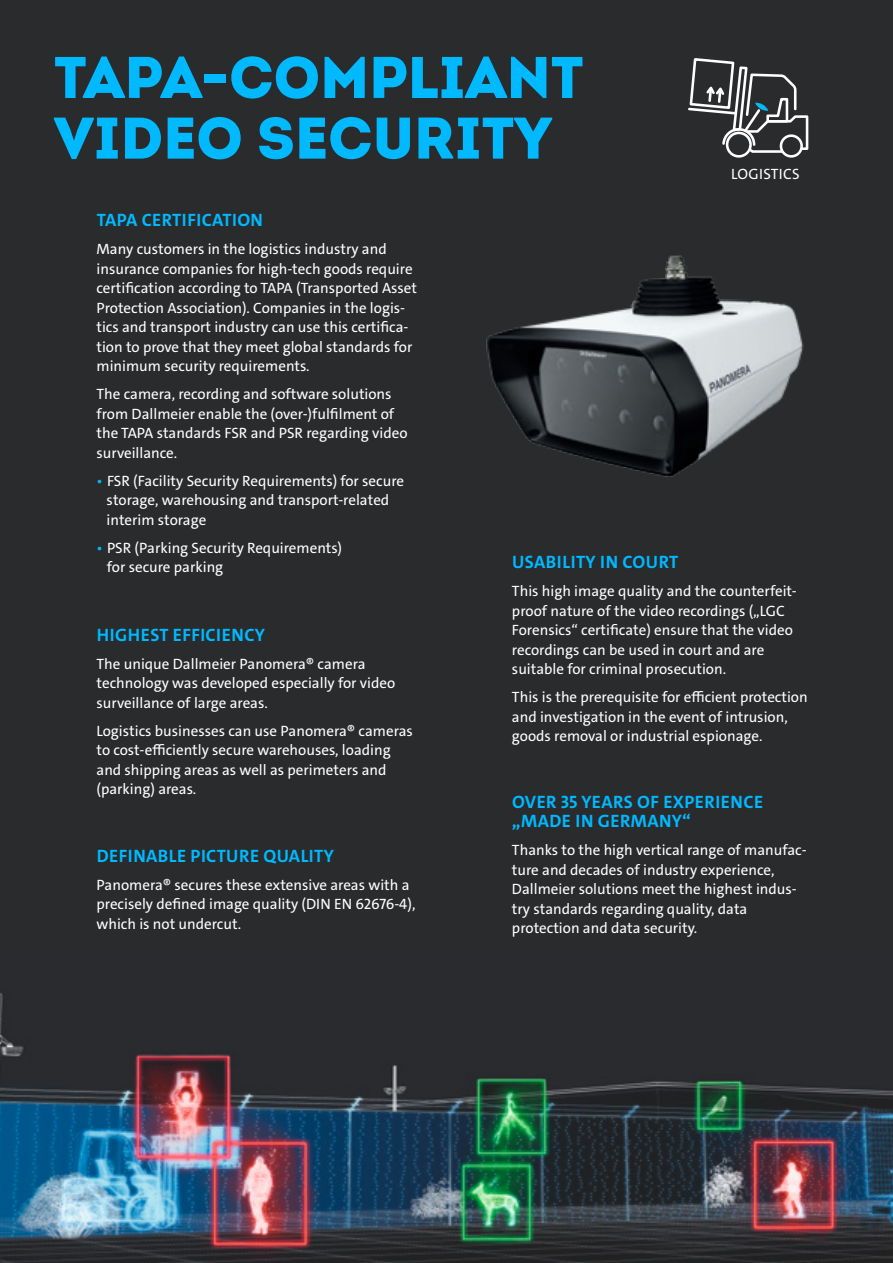
<style>
.page{position:relative;width:893px;height:1263px;background:#292b2d}
.page>*{position:absolute;margin:0;border:0;box-sizing:border-box;transform-origin:0 0}
.t1{font:58.65px/60.6px "Intro Black Caps";color:#00b9ff}
.t2{font:700 18px/19.5px "The Sans C4 s";letter-spacing:.025em;color:#00b9ff}
.t3{font:15px/19.5px "The Sans C4 s";color:#fff}
.t4{font:15px "The Sans C4 s";letter-spacing:.025em;color:#fff}
.s1{color:#00b9ff}
</style>
<div class="page">
<img style="left:0;top:993px;width:893px;height:270px">
<img style="left:486px;top:255px;width:318px;height:222px">
<div style="left:726px;top:132px;width:26px;height:26px;border:3px solid #fff;border-radius:50%"></div>
<div style="left:780px;top:134px;width:23px;height:24px;border:3px solid #fff;border-radius:50%"></div>
<svg style="left:688px;top:58px;width:121px;height:96px"></svg>
<h1 class="t1" style="left:54px;top:46px;width:531px">TAPA-COMPLIANT<br>VIDEO SECURITY</h1>
<p class="t4" style="left:731px;top:164px;width:70px">LOGISTICS</p>
<p class="t2" style="left:97px;top:211px;width:168px">TAPA CERTIFICATION</p>
<p class="t3" style="left:97px;top:240px;width:322px">Many customers in the logistics industry and insurance companies for high-tech goods require certification according to TAPA (Transported Asset Protection Association). Companies in the logis&shy;tics and transport industry can use this certifica&shy;tion to prove that they meet global standards for minimum security requirements.</p>
<p class="t3" style="left:97px;top:385px;width:312px">The camera, recording and software solutions from Dallmeier enable the (over-)fulfilment of the TAPA standards FSR and PSR regarding video surveillance.</p>
<p class="t3" style="left:107px;top:471px;width:299px;text-indent:-10px"><span class="s1">•</span> FSR (Facility Security Requirements) for secure storage, warehousing and transport-related interim storage</p>
<p class="t3" style="left:107px;top:538px;width:237px;text-indent:-10px"><span class="s1">•</span> PSR (Parking Security Requirements) for secure parking</p>
<p class="t2" style="left:97px;top:625px;width:170px">HIGHEST EFFICIENCY</p>
<p class="t3" style="left:97px;top:654px;width:300px">The unique Dallmeier Panomera® camera technology was developed especially for video surveillance of large areas.</p>
<p class="t3" style="left:97px;top:721px;width:318px">Logistics businesses can use Panomera® cameras to cost-efficiently secure warehouses, loading and shipping areas as well as perimeters and (parking) areas.</p>
<p class="t2" style="left:97px;top:846px;width:239px">DEFINABLE PICTURE QUALITY</p>
<p class="t3" style="left:97px;top:875px;width:320px">Panomera® secures these extensive areas with a precisely defined image quality (DIN EN 62676-4), which is not undercut.</p>
<p class="t2" style="left:512px;top:553px;width:168px">USABILITY IN COURT</p>
<p class="t3" style="left:512px;top:582px;width:286px">This high image quality and the counterfeit&shy;proof nature of the video recordings („LGC Forensics“ certificate) ensure that the video recordings can be used in court and are suitable for criminal prosecution.</p>
<p class="t3" style="left:512px;top:688px;width:297px">This is the prerequisite for efficient protection and investigation in the event of intrusion, goods removal or industrial espionage.</p>
<p class="t2" style="left:512px;top:792px;width:253px">OVER 35 YEARS OF EXPERIENCE „MADE IN GERMANY“</p>
<p class="t3" style="left:512px;top:840px;width:296px">Thanks to the high vertical range of manufac&shy;ture and decades of industry experience, Dallmeier solutions meet the highest indus&shy;try standards regarding quality, data protection and data security.</p>
</div>
